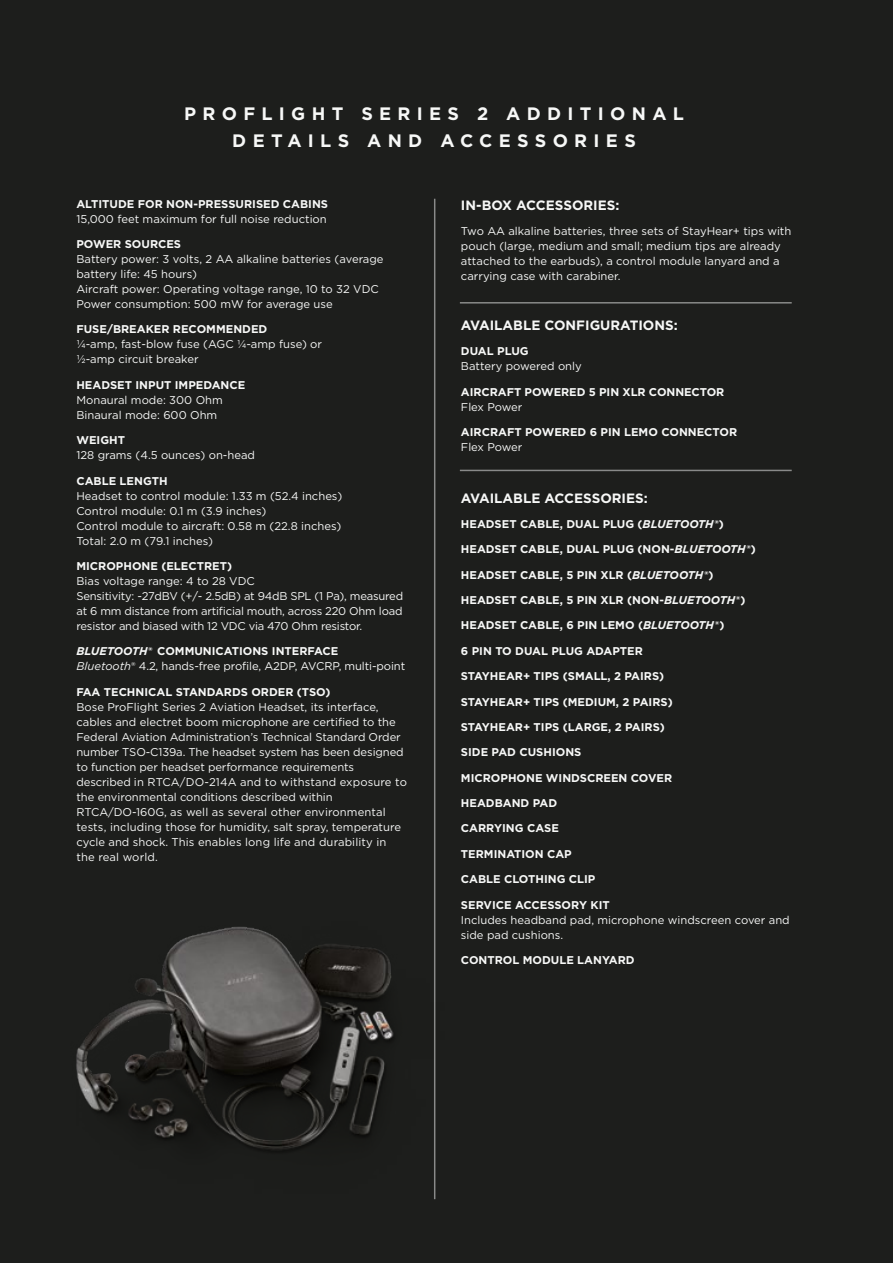
<style>
.page{position:relative;width:893px;height:1263px;background:#1d1e1c}
.page>*{position:absolute;margin:0;border:0;box-sizing:border-box;transform-origin:0 0}
.t1{font:700 18px/27px "Gotham";letter-spacing:.35em;color:#f7f8f7;text-align:center}
.t2{font:700 13.5px "Gotham";color:#f7f8f7}
.t3{font:11.25px/15px "Gotham";color:#f7f8f7}
.t4{font:700 11.25px "Gotham";color:#f7f8f7}
.t5{font:11.25px/15px "Gotham";letter-spacing:-.02em;color:#f7f8f7}
.s1{font-weight:700;font-style:italic}
.s2{font-weight:700}
.s3{font-style:italic}
</style>
<div class="page">
<hr style="left:460px;top:470px;width:332px;height:1px;background:#f7f8f7">
<hr style="left:460px;top:302px;width:332px;height:2px;background:#f7f8f7">
<hr style="left:434px;top:199px;width:1px;height:1000px;background:#f7f8f7">
<img style="left:76px;top:878px;width:360px;height:316px">
<h1 class="t1" style="left:184px;top:100px;width:501px">PROFLIGHT SERIES 2 ADDITIONAL<br>DETAILS AND ACCESSORIES</h1>
<p class="t4" style="left:76px;top:196px;width:253px">ALTITUDE FOR NON-PRESSURISED CABINS</p>
<p class="t3" style="left:76px;top:211px;width:252px">15,000 feet maximum for full noise reduction</p>
<p class="t4" style="left:76px;top:237px;width:106px">POWER SOURCES</p>
<p class="t3" style="left:76px;top:251px;width:309px">Battery power: 3 volts, 2 AA alkaline batteries (average battery life: 45 hours)<br>Aircraft power: Operating voltage range, 10 to 32 VDC Power consumption: 500 mW for average use</p>
<p class="t4" style="left:76px;top:322px;width:192px">FUSE/BREAKER RECOMMENDED</p>
<p class="t3" style="left:76px;top:337px;width:247px">¼-amp, fast-blow fuse (AGC ¼-amp fuse) or ½-amp circuit breaker</p>
<p class="t4" style="left:76px;top:377px;width:170px">HEADSET INPUT IMPEDANCE</p>
<p class="t3" style="left:76px;top:392px;width:148px">Monaural mode: 300 Ohm<br>Binaural mode: 600 Ohm</p>
<p class="t4" style="left:76px;top:433px;width:50px">WEIGHT</p>
<p class="t3" style="left:76px;top:447px;width:180px">128 grams (4.5 ounces) on-head</p>
<p class="t4" style="left:76px;top:473px;width:93px">CABLE LENGTH</p>
<p class="t3" style="left:76px;top:488px;width:267px">Headset to control module: 1.33 m (52.4 inches)<br>Control module: 0.1 m (3.9 inches)<br>Control module to aircraft: 0.58 m (22.8 inches)<br>Total: 2.0 m (79.1 inches)</p>
<p class="t4" style="left:76px;top:558px;width:157px">MICROPHONE (ELECTRET)</p>
<p class="t5" style="left:76px;top:573px;width:328px">Bias voltage range: 4 to 28 VDC<br>Sensitivity: -27dBV (+/- 2.5dB) at 94dB SPL (1 Pa), measured at 6 mm distance from artificial mouth, across 220 Ohm load resistor and biased with 12 VDC via 470 Ohm resistor.</p>
<p class="t3" style="left:76px;top:644px;width:330px"><span class="s1">BLUETOOTH</span><span class="s2">® COMMUNICATIONS INTERFACE<br></span><span class="s3">Bluetooth</span>® 4.2, hands-free profile, A2DP, AVCRP, multi-point</p>
<p class="t4" style="left:76px;top:684px;width:255px">FAA TECHNICAL STANDARDS ORDER (TSO)</p>
<p class="t3" style="left:76px;top:699px;width:332px">Bose ProFlight Series 2 Aviation Headset, its interface, cables and electret boom microphone are certified to the Federal Aviation Administration’s Technical Standard Order number TSO-C139a. The headset system has been designed to function per headset performance requirements described in RTCA/DO-214A and to withstand exposure to the environmental conditions described within RTCA/DO-160G, as well as several other environmental tests, including those for humidity, salt spray, temperature cycle and shock. This enables long life and durability in the real world.</p>
<p class="t2" style="left:461px;top:196px;width:160px">IN-BOX ACCESSORIES:</p>
<p class="t3" style="left:461px;top:224px;width:332px">Two AA alkaline batteries, three sets of StayHear+ tips with pouch (large, medium and small; medium tips are already attached to the earbuds), a control module lanyard and a carrying case with carabiner.</p>
<p class="t2" style="left:461px;top:316px;width:218px">AVAILABLE CONFIGURATIONS:</p>
<p class="t4" style="left:461px;top:344px;width:69px">DUAL PLUG</p>
<p class="t3" style="left:461px;top:359px;width:122px">Battery powered only</p>
<p class="t4" style="left:461px;top:384px;width:265px">AIRCRAFT POWERED 5 PIN XLR CONNECTOR</p>
<p class="t3" style="left:461px;top:399px;width:63px">Flex Power</p>
<p class="t4" style="left:461px;top:425px;width:278px">AIRCRAFT POWERED 6 PIN LEMO CONNECTOR</p>
<p class="t3" style="left:461px;top:439px;width:63px">Flex Power</p>
<p class="t2" style="left:461px;top:489px;width:188px">AVAILABLE ACCESSORIES:</p>
<p class="t4" style="left:461px;top:516px;width:265px">HEADSET CABLE, DUAL PLUG (<span class="s3">BLUETOOTH</span>®)</p>
<p class="t4" style="left:461px;top:542px;width:296px">HEADSET CABLE, DUAL PLUG (NON-<span class="s3">BLUETOOTH</span>®)</p>
<p class="t4" style="left:461px;top:567px;width:254px">HEADSET CABLE, 5 PIN XLR (<span class="s3">BLUETOOTH</span>®)</p>
<p class="t4" style="left:461px;top:593px;width:286px">HEADSET CABLE, 5 PIN XLR (NON-<span class="s3">BLUETOOTH</span>®)</p>
<p class="t4" style="left:461px;top:618px;width:265px">HEADSET CABLE, 6 PIN LEMO (<span class="s3">BLUETOOTH</span>®)</p>
<p class="t4" style="left:461px;top:643px;width:183px">6 PIN TO DUAL PLUG ADAPTER</p>
<p class="t4" style="left:461px;top:669px;width:205px">STAYHEAR+ TIPS (SMALL, 2 PAIRS)</p>
<p class="t4" style="left:461px;top:694px;width:213px">STAYHEAR+ TIPS (MEDIUM, 2 PAIRS)</p>
<p class="t4" style="left:461px;top:719px;width:205px">STAYHEAR+ TIPS (LARGE, 2 PAIRS)</p>
<p class="t4" style="left:461px;top:745px;width:122px">SIDE PAD CUSHIONS</p>
<p class="t4" style="left:461px;top:770px;width:213px">MICROPHONE WINDSCREEN COVER</p>
<p class="t4" style="left:461px;top:796px;width:98px">HEADBAND PAD</p>
<p class="t4" style="left:461px;top:821px;width:99px">CARRYING CASE</p>
<p class="t4" style="left:461px;top:846px;width:112px">TERMINATION CAP</p>
<p class="t4" style="left:461px;top:872px;width:136px">CABLE CLOTHING CLIP</p>
<p class="t4" style="left:461px;top:897px;width:150px">SERVICE ACCESSORY KIT</p>
<p class="t3" style="left:461px;top:912px;width:330px">Includes headband pad, microphone windscreen cover and side pad cushions.</p>
<p class="t4" style="left:461px;top:952px;width:175px">CONTROL MODULE LANYARD</p>
</div>
